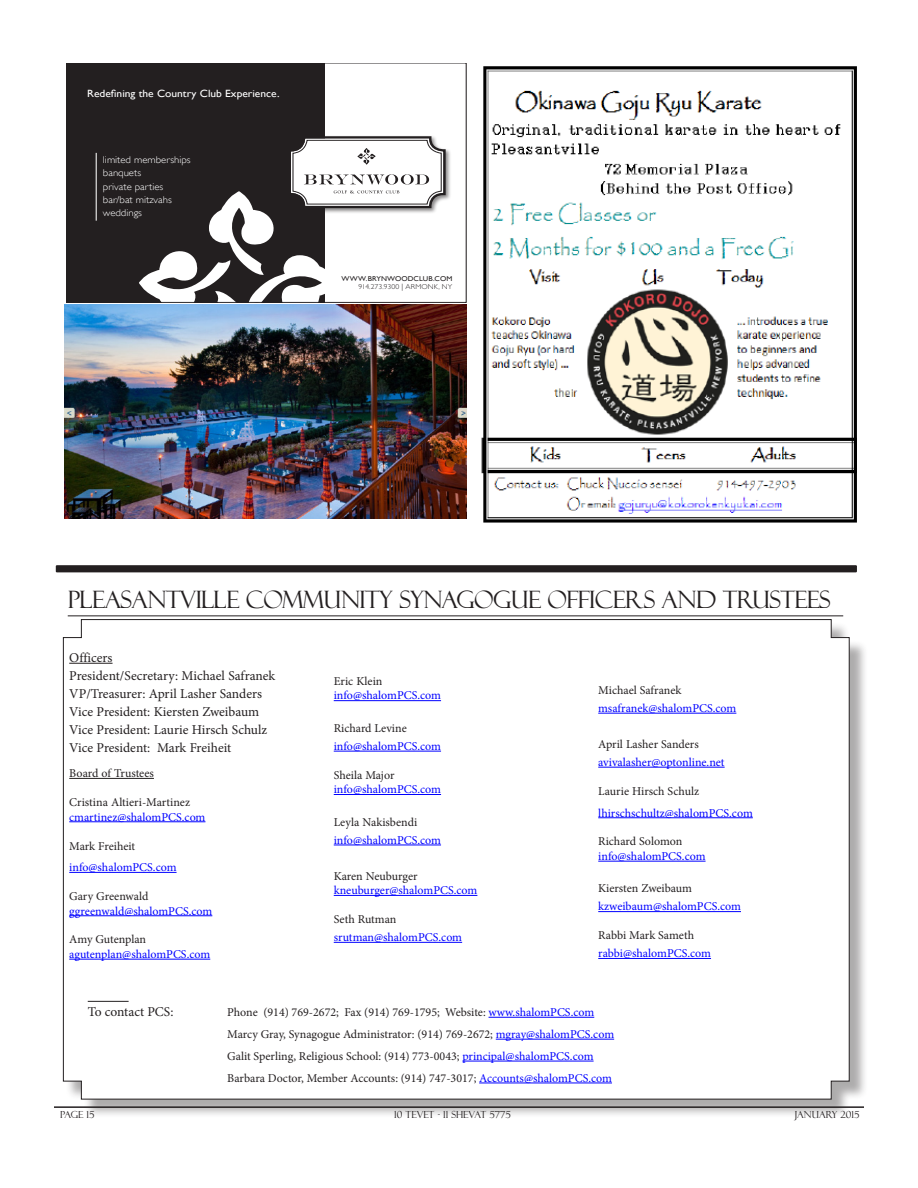
<style>
.page{position:relative;width:918px;height:1188px;background:#fff}
.page>*{position:absolute;margin:0;border:0;box-sizing:border-box;transform-origin:0 0}
.t1{font:24px "Felix Titling";letter-spacing:-.025em;color:#231f20}
.t2{font:13.5px "Minion Pro";color:#231f20}
.t3{font:12px "Minion Pro";color:#231f20}
.t4{font:12px "Minion Pro";color:#00f}
.t5{font:10.5px "Gill Sans";color:#fff;scale:1.09 1}
.t6{font:300 9.75px/13.4px "Gill Sans";color:#fff;scale:1.09 1}
.t7{font:9.75px "Felix Titling";color:#231f20}
.t8{font:300 7.05px/8.4px "Gill Sans";letter-spacing:.015em;color:#231f20;text-align:right;scale:1.09 1}
.s1{font-weight:400}
.s2{font-size:7.65px}
.s3{color:#00f}
</style>
<div class="page">
<hr style="left:54px;top:1106px;width:810px;height:2px;background:#231f20">
<div style="left:65px;top:621px;width:803px;height:497px;background:#231f20;opacity:.37"></div>
<svg style="left:63px;top:619px;width:787px;height:481px"></svg>
<div style="left:68px;top:644px;width:778px;height:336px;background:#fff"></div>
<hr style="left:69px;top:663px;width:44px;height:1px;background:#231f20">
<hr style="left:69px;top:778px;width:85px;height:1px;background:#231f20">
<hr style="left:69px;top:821px;width:136px;height:1px;background:#00f">
<hr style="left:69px;top:872px;width:108px;height:1px;background:#00f">
<hr style="left:69px;top:915px;width:143px;height:1px;background:#00f">
<hr style="left:69px;top:959px;width:141px;height:1px;background:#00f">
<hr style="left:334px;top:700px;width:107px;height:1px;background:#00f">
<hr style="left:334px;top:751px;width:107px;height:1px;background:#00f">
<hr style="left:334px;top:794px;width:107px;height:1px;background:#00f">
<hr style="left:334px;top:845px;width:107px;height:1px;background:#00f">
<hr style="left:334px;top:895px;width:143px;height:1px;background:#00f">
<hr style="left:334px;top:942px;width:128px;height:1px;background:#00f">
<hr style="left:598px;top:713px;width:138px;height:1px;background:#00f">
<hr style="left:598px;top:767px;width:127px;height:1px;background:#00f">
<hr style="left:598px;top:817px;width:155px;height:1px;background:#00f">
<hr style="left:598px;top:861px;width:108px;height:1px;background:#00f">
<hr style="left:598px;top:911px;width:143px;height:1px;background:#00f">
<hr style="left:598px;top:958px;width:113px;height:1px;background:#00f">
<hr style="left:68px;top:616px;width:775px;height:1px;background:#231f20">
<svg style="left:55px;top:565px;width:802px;height:8px;background:#393536"></svg>
<img style="left:65px;top:304px;width:401px;height:214px">
<img style="left:481px;top:66px;width:376px;height:457px">
<div style="left:67px;top:63px;width:258px;height:239px;background:#231f20"></div>
<div style="left:287px;top:135px;width:165px;height:79px;background:#231f20;opacity:.54"></div>
<svg style="left:139px;top:135px;width:308px;height:165px"></svg>
<div style="left:67px;top:63px;width:399px;height:239px;border:1px solid #231f20"></div>
<hr style="left:96px;top:153px;width:1px;height:68px;background:#fff">
<p class="t5" style="left:87px;top:88px;width:178px">Redefining the Country Club Experience.</p>
<p class="t6" style="left:103px;top:153px;width:82px">limited memberships banquets<br>private parties bar/bat mitzvahs weddings</p>
<p class="t8" style="left:341px;top:274px;width:103px"><span class="s1">WWW.BRYNWOODCLUB.COM<br></span>914.273.9300 <span class="s2">|</span> ARMONK, NY</p>
<p class="t1" style="left:68px;top:586px;width:765px">PLEASANTVILLE COMMUNITY SYNAGOGUE OFFICERS AND TRUSTEES</p>
<p class="t2" style="left:69px;top:649px;width:45px">Officers</p>
<p class="t2" style="left:69px;top:667px;width:207px">President/Secretary: Michael Safranek</p>
<p class="t2" style="left:69px;top:685px;width:194px">VP/Treasurer: April Lasher Sanders</p>
<p class="t2" style="left:69px;top:703px;width:192px">Vice President: Kiersten Zweibaum</p>
<p class="t2" style="left:69px;top:721px;width:200px">Vice President: Laurie Hirsch Schulz</p>
<p class="t2" style="left:69px;top:739px;width:164px">Vice President: Mark Freiheit</p>
<p class="t3" style="left:69px;top:765px;width:86px">Board of Trustees</p>
<p class="t3" style="left:69px;top:794px;width:122px">Cristina Altieri-Martinez</p>
<p class="t4" style="left:69px;top:809px;width:138px">cmartinez@shalomPCS.com</p>
<p class="t3" style="left:69px;top:838px;width:68px">Mark Freiheit</p>
<p class="t4" style="left:69px;top:859px;width:109px">info@shalomPCS.com</p>
<p class="t3" style="left:69px;top:888px;width:81px">Gary Greenwald</p>
<p class="t4" style="left:69px;top:903px;width:145px">ggreenwald@shalomPCS.com</p>
<p class="t3" style="left:69px;top:932px;width:78px">Amy Gutenplan</p>
<p class="t4" style="left:69px;top:946px;width:143px">agutenplan@shalomPCS.com</p>
<p class="t3" style="left:334px;top:673px;width:50px">Eric Klein</p>
<p class="t4" style="left:334px;top:688px;width:109px">info@shalomPCS.com</p>
<p class="t3" style="left:334px;top:720px;width:75px">Richard Levine</p>
<p class="t4" style="left:334px;top:738px;width:109px">info@shalomPCS.com</p>
<p class="t3" style="left:334px;top:767px;width:62px">Sheila Major</p>
<p class="t4" style="left:334px;top:781px;width:109px">info@shalomPCS.com</p>
<p class="t3" style="left:334px;top:814px;width:85px">Leyla Nakisbendi</p>
<p class="t4" style="left:334px;top:832px;width:109px">info@shalomPCS.com</p>
<p class="t3" style="left:334px;top:868px;width:85px">Karen Neuburger</p>
<p class="t4" style="left:334px;top:882px;width:145px">kneuburger@shalomPCS.com</p>
<p class="t3" style="left:334px;top:911px;width:64px">Seth Rutman</p>
<p class="t4" style="left:334px;top:929px;width:130px">srutman@shalomPCS.com</p>
<p class="t3" style="left:598px;top:682px;width:85px">Michael Safranek</p>
<p class="t4" style="left:598px;top:700px;width:140px">msafranek@shalomPCS.com</p>
<p class="t3" style="left:598px;top:736px;width:102px">April Lasher Sanders</p>
<p class="t4" style="left:598px;top:754px;width:128px">avivalasher@optonline.net</p>
<p class="t3" style="left:598px;top:783px;width:102px">Laurie Hirsch Schulz</p>
<p class="t4" style="left:598px;top:805px;width:156px">lhirschschultz@shalomPCS.com</p>
<p class="t3" style="left:598px;top:834px;width:86px">Richard Solomon</p>
<p class="t4" style="left:598px;top:848px;width:109px">info@shalomPCS.com</p>
<p class="t3" style="left:598px;top:881px;width:95px">Kiersten Zweibaum</p>
<p class="t4" style="left:598px;top:899px;width:144px">kzweibaum@shalomPCS.com</p>
<p class="t3" style="left:598px;top:927px;width:97px">Rabbi Mark Sameth</p>
<p class="t4" style="left:598px;top:945px;width:114px">rabbi@shalomPCS.com</p>
<p class="t2" style="left:88px;top:1003px;width:87px">To contact PCS:</p>
<p class="t3" style="left:227px;top:1004px;width:369px">Phone (914) 769-2672; Fax (914) 769-1795; Website: <span class="s3">www.shalomPCS.com</span></p>
<p class="t3" style="left:227px;top:1026px;width:388px">Marcy Gray, Synagogue Administrator: (914) 769-2672; <span class="s3">mgray@shalomPCS.com</span></p>
<p class="t3" style="left:227px;top:1048px;width:368px">Galit Sperling, Religious School: (914) 773-0043; <span class="s3">principal@shalomPCS.com</span></p>
<p class="t3" style="left:227px;top:1070px;width:386px">Barbara Doctor, Member Accounts: (914) 747-3017; <span class="s3">Accounts@shalomPCS.com</span></p>
<p class="t7" style="left:60px;top:1109px;width:36px">PAGE 15</p>
<p class="t7" style="left:394px;top:1109px;width:118px">10 TEVET - 11 SHEVAT 5775</p>
<p class="t7" style="left:795px;top:1109px;width:66px">JANUARY 2015</p>
</div>
